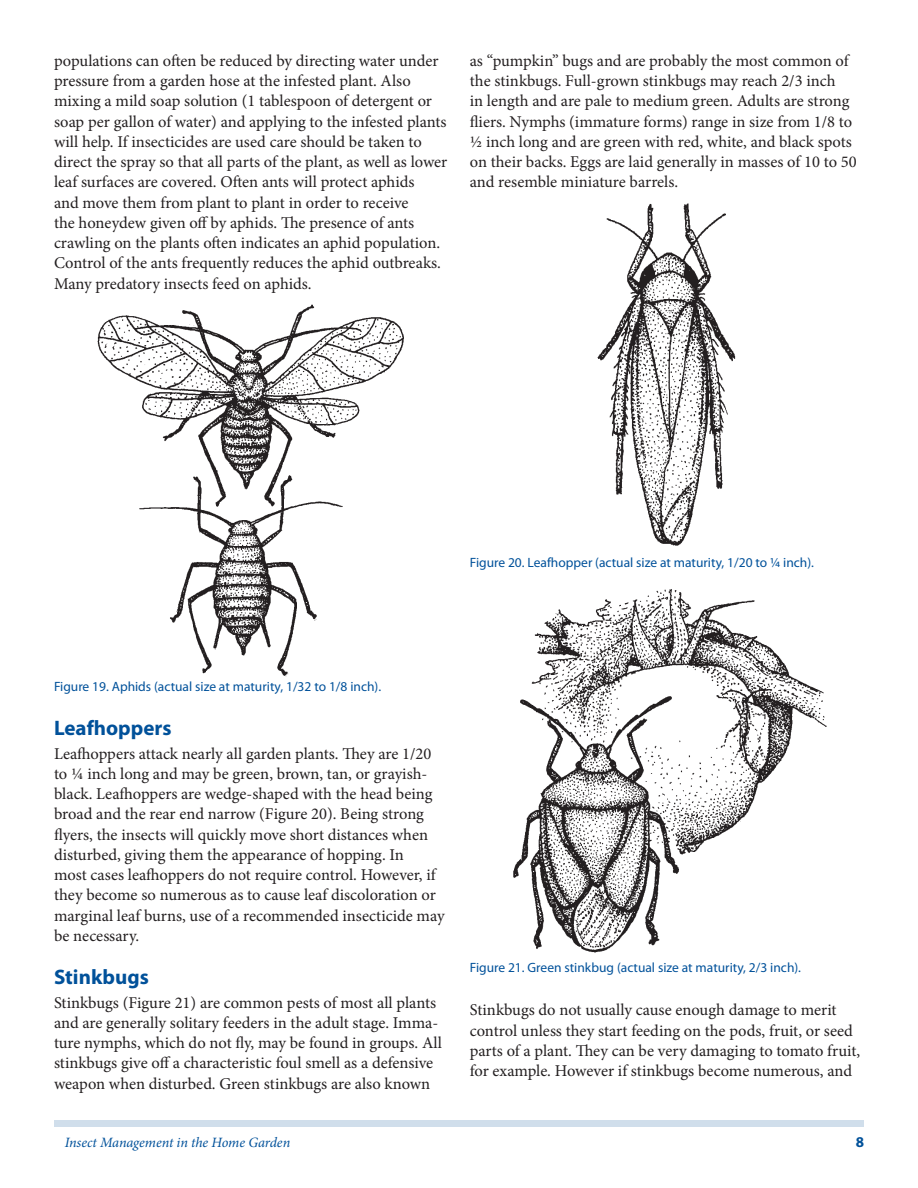
<style>
.page{position:relative;width:918px;height:1188px;background:#fff}
.page>*{position:absolute;margin:0;border:0;box-sizing:border-box;transform-origin:0 0}
.SectionHeading1{font:700 21px "Myriad Pro";color:#01519a}
.Paragraph{font:16.5px/20.2px "Minion Pro";letter-spacing:-.005em;color:#231f20}
.t1{font:700 15px "Myriad Pro";color:#01519a}
.RunningTitleItalics{font:italic 14.25px "Minion Pro";letter-spacing:-.005em;color:#01519a}
.FigureCaption{font:13.5px "Myriad Pro";color:#01519a}
</style>
<div class="page">
<div style="left:54px;top:1120px;width:810px;height:7px;background:#d0deeb"></div>
<img style="left:97px;top:304px;width:307px;height:373px">
<img style="left:597px;top:203px;width:139px;height:343px">
<img style="left:513px;top:589px;width:314px;height:364px">
<p class="Paragraph" style="left:54px;top:51px;width:395px">populations can often be reduced by directing water under pressure from a garden hose at the infested plant. Also mixing a mild soap solution (1 tablespoon of detergent or soap per gallon of water) and applying to the infested plants will help. If insecticides are used care should be taken to direct the spray so that all parts of the plant, as well as lower leaf surfaces are covered. Often ants will protect aphids<br>and move them from plant to plant in order to receive<br>the honeydew given off by aphids. The presence of ants crawling on the plants often indicates an aphid population.<br>Control of the ants frequently reduces the aphid outbreaks.<br>Many predatory insects feed on aphids.</p>
<p class="Paragraph" style="left:470px;top:51px;width:388px">as “pumpkin” bugs and are probably the most common of the stinkbugs. Full-grown stinkbugs may reach 2/3 inch<br>in length and are pale to medium green. Adults are strong fliers. Nymphs (immature forms) range in size from 1/8 to ½ inch long and are green with red, white, and black spots on their backs. Eggs are laid generally in masses of 10 to 50 and resemble miniature barrels.</p>
<p class="FigureCaption" style="left:470px;top:554px;width:346px">Figure 20. Leafhopper (actual size at maturity, 1/20 to ¼ inch).</p>
<p class="FigureCaption" style="left:54px;top:678px;width:329px">Figure 19. Aphids (actual size at maturity, 1/32 to 1/8 inch).</p>
<p class="SectionHeading1" style="left:54px;top:714px;width:119px">Leafhoppers</p>
<p class="Paragraph" style="left:54px;top:743px;width:392px">Leafhoppers attack nearly all garden plants. They are 1/20 to ¼ inch long and may be green, brown, tan, or grayish&shy;black. Leafhoppers are wedge-shaped with the head being broad and the rear end narrow (Figure 20). Being strong flyers, the insects will quickly move short distances when disturbed, giving them the appearance of hopping. In<br>most cases leafhoppers do not require control. However, if they become so numerous as to cause leaf discoloration or marginal leaf burns, use of a recommended insecticide may be necessary.</p>
<p class="SectionHeading1" style="left:54px;top:963px;width:96px">Stinkbugs</p>
<p class="Paragraph" style="left:54px;top:992px;width:389px">Stinkbugs (Figure 21) are common pests of most all plants and are generally solitary feeders in the adult stage. Imma&shy;ture nymphs, which do not fly, may be found in groups. All stinkbugs give off a characteristic foul smell as a defensive weapon when disturbed. Green stinkbugs are also known</p>
<p class="FigureCaption" style="left:470px;top:960px;width:333px">Figure 21. Green stinkbug (actual size at maturity, 2/3 inch).</p>
<p class="Paragraph" style="left:470px;top:1000px;width:392px">Stinkbugs do not usually cause enough damage to merit control unless they start feeding on the pods, fruit, or seed parts of a plant. They can be very damaging to tomato fruit, for example. However if stinkbugs become numerous, and</p>
<p class="RunningTitleItalics" style="left:65px;top:1133px;width:227px">Insect Management in the Home Garden</p>
<p class="t1" style="left:856px;top:1133px;width:10px">8</p>
</div>
